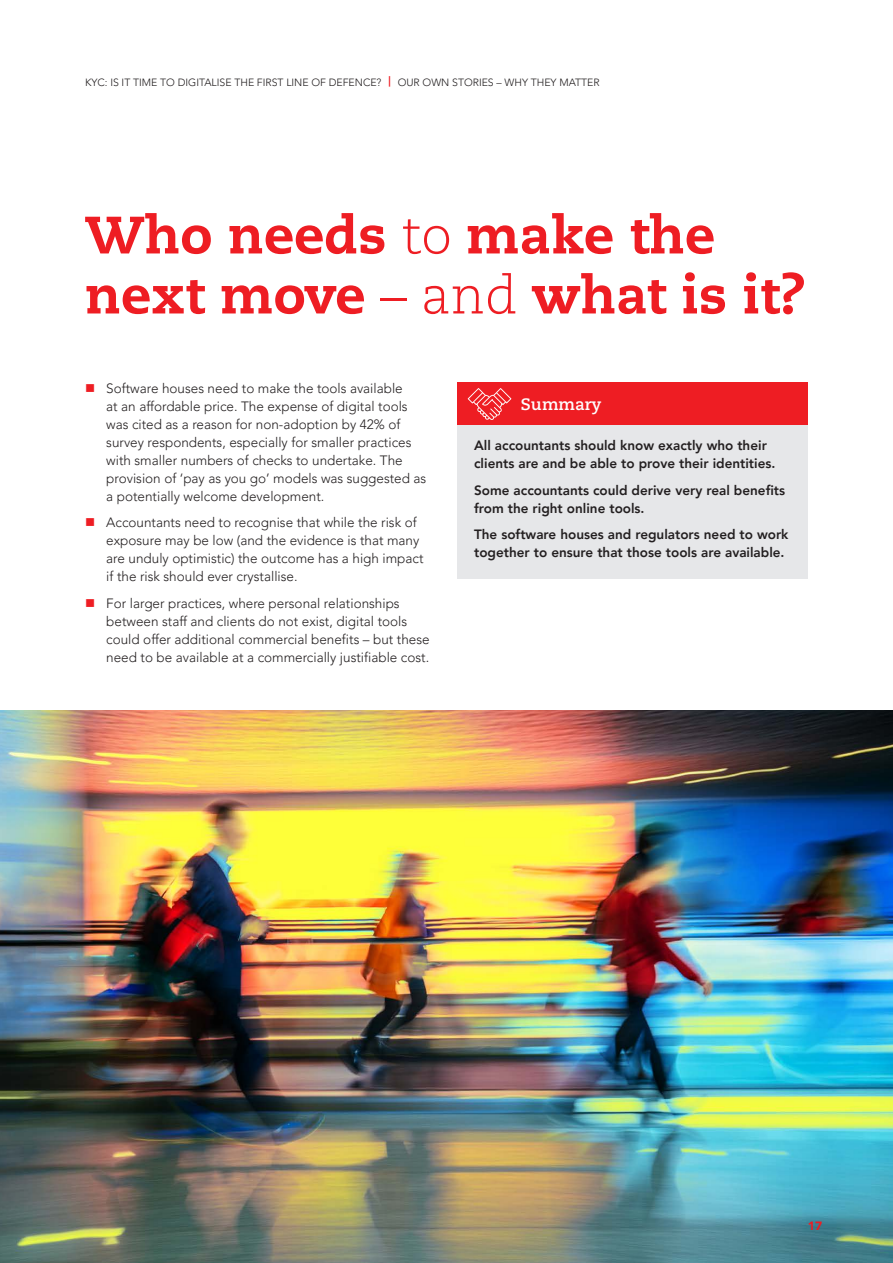
<style>
.page{position:relative;width:893px;height:1263px;background:#fff}
.page>*{position:absolute;margin:0;border:0;box-sizing:border-box;transform-origin:0 0}
.t1{font:800 52.5px/60px "Caecilia";color:#ee1d23}
.t2{font:700 16.5px "Caecilia";color:#fff}
.t3{font:300 13.5px/18px "Avenir LT Pro";color:#231f20}
.t4{font:800 13.5px/18px "Avenir LT Pro";color:#231f20}
.t5{font:900 12px "Avenir LT Pro";color:#ee1d23}
.t6{font:300 10.5px "Avenir LT Pro";color:#231f20}
.s1{font-weight:800;color:#ee1d23}
.s2{font-weight:300}
.s3{color:#ee1d23}
</style>
<div class="page">
<div style="left:457px;top:383px;width:351px;height:42px;background:#ee1d23"></div>
<div style="left:457px;top:425px;width:351px;height:153px;background:#e6e7e9"></div>
<svg style="left:468px;top:388px;width:43px;height:32px"></svg>
<img style="left:0;top:710px;width:893px;height:553px">
<p class="t6" style="left:85px;top:76px;width:516px">KYC: IS IT TIME TO DIGITALISE THE FIRST LINE OF DEFENCE? <span class="s1">|</span> OUR OWN STORIES – WHY THEY MATTER</p>
<h1 class="t1" style="left:85px;top:205px;width:721px">Who needs <span class="s2">to</span> make the next move <span class="s2">– and</span> what is it?</h1>
<p class="t3" style="left:106px;top:379px;width:322px;text-indent:-21px"><span class="s3">■</span> Software houses need to make the tools available<br>at an affordable price. The expense of digital tools was cited as a reason for non-adoption by 42% of survey respondents, especially for smaller practices with smaller numbers of checks to undertake. The provision of ‘pay as you go’ models was suggested as a potentially welcome development.</p>
<p class="t3" style="left:106px;top:514px;width:319px;text-indent:-21px"><span class="s3">■</span> Accountants need to recognise that while the risk of exposure may be low (and the evidence is that many are unduly optimistic) the outcome has a high impact if the risk should ever crystallise.</p>
<p class="t3" style="left:106px;top:594px;width:325px;text-indent:-21px"><span class="s3">■</span> For larger practices, where personal relationships between staff and clients do not exist, digital tools could offer additional commercial benefits – but these need to be available at a commercially justifiable cost.</p>
<p class="t2" style="left:521px;top:395px;width:82px">Summary</p>
<p class="t4" style="left:474px;top:437px;width:303px">All accountants should know exactly who their clients are and be able to prove their identities.</p>
<p class="t4" style="left:474px;top:481px;width:313px">Some accountants could derive very real benefits from the right online tools.</p>
<p class="t4" style="left:474px;top:526px;width:316px">The software houses and regulators need to work together to ensure that those tools are available.</p>
<p class="t5" style="left:808px;top:1218px;width:16px">17</p>
</div>
